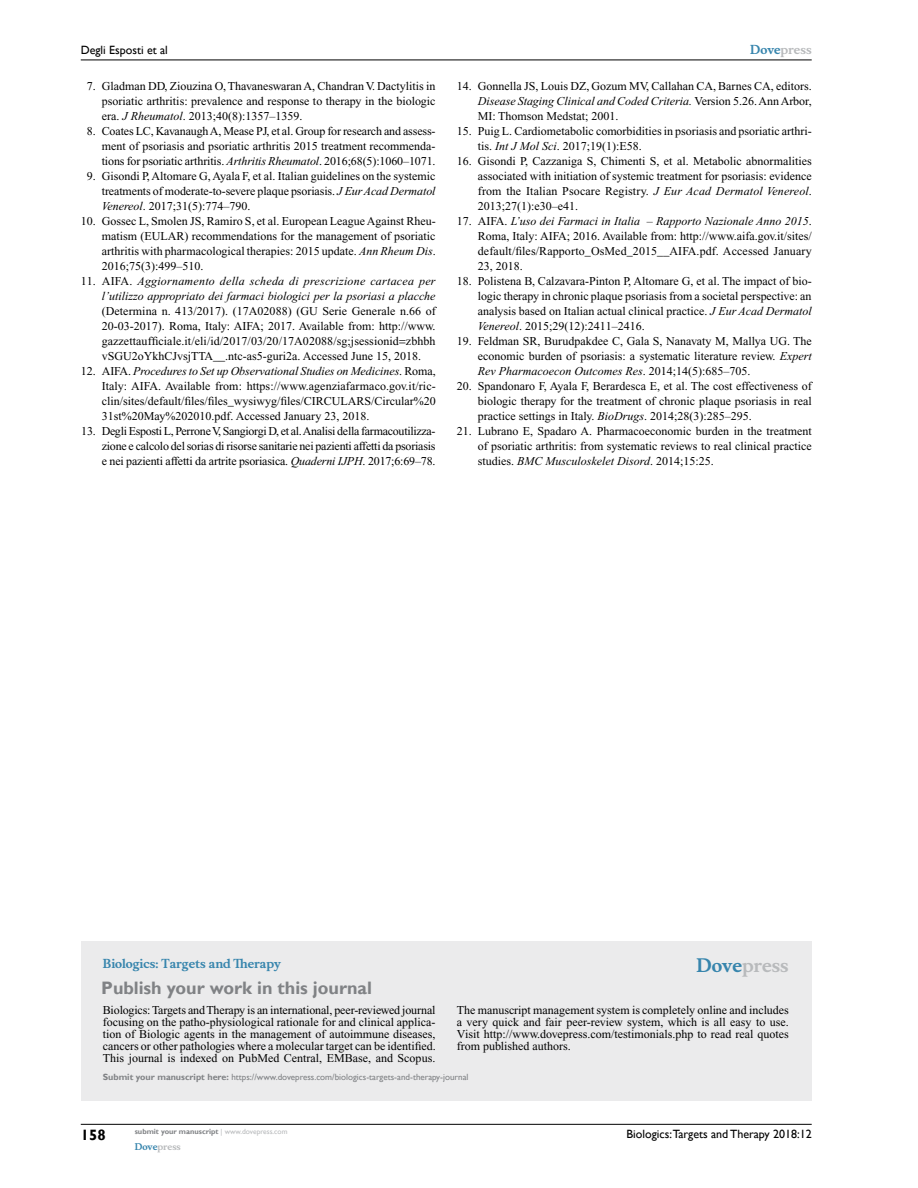
<style>
.page{position:relative;width:918px;height:1188px;background:#fff}
.page>*{position:absolute;margin:0;border:0;box-sizing:border-box;transform-origin:0 0}
.t1{font:700 18px "Gill Sans";color:#808285}
.t2{font:700 18px "Musee";color:#b8babc}
.t3{font:700 15px "Gill Sans";color:#000}
.t4{font:12px/15px "Times New Roman";color:#000;text-align:justify}
.t5{font:italic 12px/15px "Times New Roman";color:#000;text-align:right}
.t6{font:12px "Gill Sans";color:#000}
.t7{font:700 12px "Musee";color:#3785ad}
.t8{font:700 12px "Musee";color:#b8babc}
.t9{font:9px "Gill Sans";color:#808285}
.t10{font:700 9px "Musee";color:#b8babc}
.t11{font:700 7.5px "Gill Sans";color:#808285}
.s1{font-style:italic}
.s2{font-style:normal}
.s3{color:#3785ad}
.s4{font-weight:700}
.s5{font-weight:400;color:#b8babc}
</style>
<div class="page">
<div style="left:81px;top:941px;width:731px;height:159px;background:#ebebec"></div>
<hr style="left:81px;top:1124px;width:731px;height:1px;background:#000">
<hr style="left:81px;top:60px;width:731px;height:1px;background:#000">
<p class="t6" style="left:81px;top:43px;width:89px">Degli Esposti et al</p>
<p class="t4" style="left:102px;top:79px;width:335px;text-indent:-15px">7. Gladman DD, Ziouzina O, Thavaneswaran A, Chandran V. Dactylitis in psoriatic arthritis: prevalence and response to therapy in the biologic era. <span class="s1">J Rheumatol</span>. 2013;40(8):1357–1359.</p>
<p class="t4" style="left:102px;top:124px;width:335px;text-indent:-15px">8. Coates LC, Kavanaugh A, Mease PJ, et al. Group for research and assess&shy;ment of psoriasis and psoriatic arthritis 2015 treatment recommenda&shy;tions for psoriatic arthritis. <span class="s1">Arthritis Rheumatol</span>. 2016;68(5):1060–1071.</p>
<p class="t4" style="left:102px;top:169px;width:335px;text-indent:-15px">9. Gisondi P, Altomare G, Ayala F, et al. Italian guidelines on the systemic treatments of moderate-to-severe plaque psoriasis. <span class="s1">J Eur Acad Dermatol Venereol</span>. 2017;31(5):774–790.</p>
<p class="t4" style="left:102px;top:214px;width:335px;text-indent:-21px">10. Gossec L, Smolen JS, Ramiro S, et al. European League Against Rheu&shy;matism (EULAR) recommendations for the management of psoriatic arthritis with pharmacological therapies: 2015 update. <span class="s1">Ann Rheum Dis</span>.<br>2016;75(3):499–510.</p>
<p class="t5" style="left:81px;top:274px;width:356px"><span class="s2">11. AIFA.</span> Aggiornamento della scheda di prescrizione cartacea per l’utilizzo appropriato dei farmaci biologici per la psoriasi a placche</p>
<p class="t4" style="left:102px;top:304px;width:336px">(Determina n. 413/2017). (17A02088) (GU Serie Generale n.66 of 20-03-2017). Roma, Italy: AIFA; 2017. Available from: http://www. gazzettaufficiale.it/eli/id/2017/03/20/17A02088/sg;jsessionid zbhbh vSGU2oYkhCJvsjTTA__.ntc-as5-guri2a. Accessed June 15, 2018.</p>
<p class="t4" style="left:102px;top:364px;width:336px;text-indent:-21px">12. AIFA. <span class="s1">Procedures to Set up Observational Studies on Medicines</span>. Roma, Italy: AIFA. Available from: https://www.agenziafarmaco.gov.it/ric&shy;clin/sites/default/files/files_wysiwyg/files/CIRCULARS/Circular%20<br>31st%20May%202010.pdf. Accessed January 23, 2018.</p>
<p class="t4" style="left:102px;top:424px;width:335px;text-indent:-20px">13. Degli Esposti L, Perrone V, Sangiorgi D, et al. Analisi della farmacoutilizza&shy;zione e calcolo del sorias di risorse sanitarie nei pazienti affetti da psoriasis e nei pazienti affetti da artrite psoriasica. <span class="s1">Quaderni IJPH</span>. 2017;6:69–78.</p>
<p class="t8" style="left:750px;top:43px;width:63px"><span class="s3">Dove</span>press</p>
<p class="t4" style="left:478px;top:79px;width:335px;text-indent:-21px">14. Gonnella JS, Louis DZ, Gozum MV, Callahan CA, Barnes CA, editors.<br><span class="s1">Disease Staging Clinical and Coded Criteria.</span> Version 5.26. Ann Arbor, MI: Thomson Medstat; 2001.</p>
<p class="t4" style="left:478px;top:124px;width:335px;text-indent:-21px">15. Puig L. Cardiometabolic comorbidities in psoriasis and psoriatic arthri&shy;tis. <span class="s1">Int J Mol Sci</span>. 2017;19(1):E58.</p>
<p class="t4" style="left:478px;top:154px;width:336px;text-indent:-21px">16. Gisondi P, Cazzaniga S, Chimenti S, et al. Metabolic abnormalities associated with initiation of systemic treatment for psoriasis: evidence from the Italian Psocare Registry. <span class="s1">J Eur Acad Dermatol Venereol</span>.<br>2013;27(1):e30–e41.</p>
<p class="t4" style="left:478px;top:214px;width:335px;text-indent:-21px">17. AIFA. <span class="s1">L’uso dei Farmaci in Italia – Rapporto Nazionale Anno 2015</span>.<br>Roma, Italy: AIFA; 2016. Available from: http://www.aifa.gov.it/sites/ default/files/Rapporto_OsMed_2015__AIFA.pdf. Accessed January 23, 2018.</p>
<p class="t4" style="left:478px;top:274px;width:335px;text-indent:-21px">18. Polistena B, Calzavara-Pinton P, Altomare G, et al. The impact of bio&shy;logic therapy in chronic plaque psoriasis from a societal perspective: an analysis based on Italian actual clinical practice. <span class="s1">J Eur Acad Dermatol Venereol</span>. 2015;29(12):2411–2416.</p>
<p class="t4" style="left:478px;top:334px;width:335px;text-indent:-21px">19. Feldman SR, Burudpakdee C, Gala S, Nanavaty M, Mallya UG. The economic burden of psoriasis: a systematic literature review. <span class="s1">Expert Rev Pharmacoecon Outcomes Res</span>. 2014;14(5):685–705.</p>
<p class="t4" style="left:478px;top:379px;width:335px;text-indent:-21px">20. Spandonaro F, Ayala F, Berardesca E, et al. The cost effectiveness of biologic therapy for the treatment of chronic plaque psoriasis in real practice settings in Italy. <span class="s1">BioDrugs</span>. 2014;28(3):285–295.</p>
<p class="t4" style="left:478px;top:424px;width:335px;text-indent:-21px">21. Lubrano E, Spadaro A. Pharmacoeconomic burden in the treatment of psoriatic arthritis: from systematic reviews to real clinical practice studies. <span class="s1">BMC Musculoskelet Disord</span>. 2014;15:25.</p>
<p class="t7" style="left:103px;top:956px;width:180px">Biologics: Targets and Therapy</p>
<h1 class="t1" style="left:101px;top:977px;width:272px">Publish your work in this journal</h1>
<h1 class="t2" style="left:697px;top:955px;width:94px"><span class="s3">Dove</span>press</h1>
<p class="t4" style="left:103px;top:1004px;width:335px;line-height:12px">Biologics: Targets and Therapy is an international, peer-reviewed journal focusing on the patho-physiological rationale for and clinical applica&shy;tion of Biologic agents in the management of autoimmune diseases, cancers or other pathologies where a molecular target can be identified.<br>This journal is indexed on PubMed Central, EMBase, and Scopus.</p>
<p class="t4" style="left:457px;top:1004px;width:334px;line-height:12px">The manuscript management system is completely online and includes a very quick and fair peer-review system, which is all easy to use.<br>Visit http://www.dovepress.com/testimonials.php to read real quotes from published authors.</p>
<p class="t9" style="left:103px;top:1072px;width:367px"><span class="s4">Submit your manuscript here:</span> https://www.dovepress.com/biologics-targets-and-therapy-journal</p>
<p class="t3" style="left:81px;top:1126px;width:26px">158</p>
<p class="t11" style="left:135px;top:1127px;width:154px">submit your manuscript <span class="s5">| www.dovepress.com</span></p>
<p class="t10" style="left:135px;top:1141px;width:48px"><span class="s3">Dove</span>press</p>
<p class="t6" style="left:627px;top:1127px;width:187px">Biologics:Targets and Therapy 2018:12</p>
</div>
